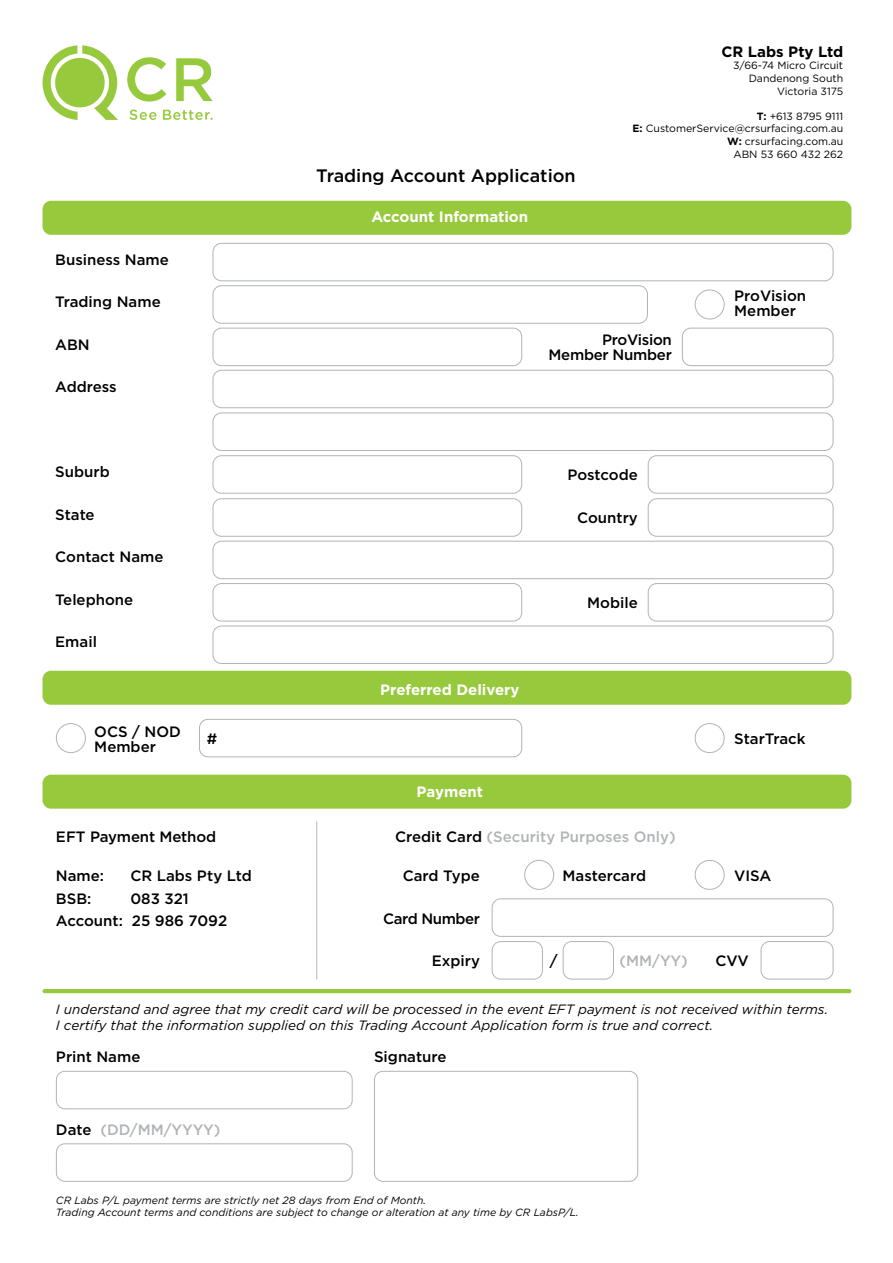
<style>
.page{position:relative;width:893px;height:1263px;background:#fff}
.page>*{position:absolute;margin:0;border:0;box-sizing:border-box;transform-origin:0 0}
.t1{font:500 18px "Gotham";color:#000}
.t2{font:500 15px/15px "Gotham";color:#000}
.t3{font:500 15px "Gotham";color:#b1b4b6}
.t4{font:700 15px "Gotham";color:#fff}
.t5{font:500 15px/15px "Gotham";letter-spacing:-.02em;color:#000;text-align:right}
.t6{font:700 15px "Gotham";color:#000}
.t7{font:500 15px "Gotham";letter-spacing:-.03em;color:#000}
.t8{font:italic 13.5px/16.2px "Gotham";color:#000}
.t9{font:italic 10.5px/12.6px "Gotham";color:#000}
.t10{font:10.5px/12.6px "Gotham";color:#000;text-align:right}
.s1{font-weight:700}
.s2{color:#000}
</style>
<div class="page">
<div style="left:43px;top:201px;width:808px;height:34px;background:#97c93d;border-radius:9px"></div>
<div style="left:43px;top:671px;width:808px;height:34px;background:#97c93d;border-radius:9px"></div>
<div style="left:43px;top:775px;width:808px;height:34px;background:#97c93d;border-radius:9px"></div>
<hr style="left:43px;top:989px;width:808px;height:4px;background:#97c93d;border-radius:2px">
<svg style="left:43px;top:45px;width:75px;height:75px"></svg>
<svg style="left:130px;top:110px;width:27px;height:10px"></svg>
<svg style="left:163px;top:110px;width:50px;height:10px"></svg>
<svg style="left:127px;top:57px;width:39px;height:45px"></svg>
<svg style="left:176px;top:58px;width:37px;height:43px"></svg>
<hr style="left:316px;top:821px;width:1px;height:158px;background:#b1b4b6">
<div style="left:213px;top:243px;width:620px;height:38px;border:1px solid #b1b4b6;border-radius:9px"></div>
<div style="left:213px;top:285px;width:435px;height:39px;border:1px solid #b1b4b6;border-radius:9px"></div>
<div style="left:695px;top:290px;width:29px;height:29px;border:1px solid #b1b4b6;border-radius:50%"></div>
<div style="left:56px;top:723px;width:30px;height:30px;border:1px solid #b1b4b6;border-radius:50%"></div>
<div style="left:524px;top:860px;width:30px;height:30px;border:1px solid #b1b4b6;border-radius:50%"></div>
<div style="left:695px;top:860px;width:29px;height:30px;border:1px solid #b1b4b6;border-radius:50%"></div>
<div style="left:695px;top:723px;width:29px;height:30px;border:1px solid #b1b4b6;border-radius:50%"></div>
<div style="left:213px;top:328px;width:309px;height:38px;border:1px solid #b1b4b6;border-radius:9px"></div>
<div style="left:682px;top:328px;width:151px;height:38px;border:1px solid #b1b4b6;border-radius:9px"></div>
<div style="left:213px;top:626px;width:620px;height:38px;border:1px solid #b1b4b6;border-radius:9px"></div>
<div style="left:199px;top:719px;width:323px;height:38px;border:1px solid #b1b4b6;border-radius:9px"></div>
<div style="left:492px;top:898px;width:341px;height:39px;border:1px solid #b1b4b6;border-radius:9px"></div>
<div style="left:492px;top:941px;width:51px;height:38px;border:1px solid #b1b4b6;border-radius:9px"></div>
<div style="left:761px;top:941px;width:72px;height:38px;border:1px solid #b1b4b6;border-radius:9px"></div>
<div style="left:563px;top:941px;width:51px;height:38px;border:1px solid #b1b4b6;border-radius:9px"></div>
<div style="left:213px;top:455px;width:309px;height:39px;border:1px solid #b1b4b6;border-radius:9px"></div>
<div style="left:648px;top:455px;width:185px;height:39px;border:1px solid #b1b4b6;border-radius:9px"></div>
<div style="left:213px;top:498px;width:309px;height:39px;border:1px solid #b1b4b6;border-radius:9px"></div>
<div style="left:213px;top:583px;width:309px;height:38px;border:1px solid #b1b4b6;border-radius:9px"></div>
<div style="left:56px;top:1071px;width:297px;height:38px;border:1px solid #b1b4b6;border-radius:9px"></div>
<div style="left:374px;top:1071px;width:264px;height:111px;border:1px solid #b1b4b6;border-radius:9px"></div>
<div style="left:56px;top:1143px;width:297px;height:39px;border:1px solid #b1b4b6;border-radius:9px"></div>
<div style="left:213px;top:541px;width:620px;height:38px;border:1px solid #b1b4b6;border-radius:9px"></div>
<div style="left:213px;top:370px;width:620px;height:38px;border:1px solid #b1b4b6;border-radius:9px"></div>
<div style="left:213px;top:413px;width:620px;height:38px;border:1px solid #b1b4b6;border-radius:9px"></div>
<div style="left:648px;top:498px;width:185px;height:39px;border:1px solid #b1b4b6;border-radius:9px"></div>
<div style="left:648px;top:583px;width:185px;height:38px;border:1px solid #b1b4b6;border-radius:9px"></div>
<p class="t1" style="left:316px;top:163px;width:261px">Trading Account Application</p>
<p class="t4" style="left:371px;top:207px;width:158px">Account Information</p>
<p class="t6" style="left:721px;top:42px;width:123px">CR Labs Pty Ltd</p>
<p class="t10" style="left:733px;top:59px;width:112px">3/66-74 Micro Circuit<br>Dandenong South<br>Victoria 3175</p>
<p class="t10" style="left:632px;top:110px;width:212px"><span class="s1">T:</span> +613 8795 9111<br><span class="s1">E:</span> CustomerService@crsurfacing.com.au<br><span class="s1">W:</span> crsurfacing.com.au<br>ABN 53 660 432 262</p>
<p class="t2" style="left:55px;top:252px;width:115px">Business Name</p>
<p class="t2" style="left:55px;top:294px;width:107px">Trading Name</p>
<p class="t2" style="left:55px;top:337px;width:36px">ABN</p>
<p class="t5" style="left:549px;top:332px;width:125px">ProVision<br>Member Number</p>
<p class="t2" style="left:55px;top:379px;width:63px">Address</p>
<p class="t2" style="left:55px;top:464px;width:56px">Suburb</p>
<p class="t2" style="left:567px;top:467px;width:72px">Postcode</p>
<p class="t2" style="left:55px;top:507px;width:41px">State</p>
<p class="t2" style="left:577px;top:510px;width:62px">Country</p>
<p class="t2" style="left:55px;top:549px;width:110px">Contact Name</p>
<p class="t2" style="left:55px;top:592px;width:79px">Telephone</p>
<p class="t2" style="left:587px;top:595px;width:52px">Mobile</p>
<p class="t2" style="left:55px;top:634px;width:43px">Email</p>
<p class="t4" style="left:380px;top:679px;width:141px">Preferred Delivery</p>
<p class="t2" style="left:734px;top:288px;width:74px">ProVision<br>Member</p>
<p class="t2" style="left:94px;top:723px;width:88px">OCS / NOD<br>Member</p>
<p class="t2" style="left:734px;top:731px;width:73px">StarTrack</p>
<p class="t2" style="left:207px;top:731px;width:12px">#</p>
<p class="t2" style="left:56px;top:829px;width:162px">EFT Payment Method</p>
<p class="t4" style="left:417px;top:781px;width:68px">Payment</p>
<p class="t3" style="left:395px;top:827px;width:282px"><span class="s2">Credit Card</span> (Security Purposes Only)</p>
<p class="t2" style="left:563px;top:868px;width:85px">Mastercard</p>
<p class="t2" style="left:734px;top:868px;width:39px">VISA</p>
<p class="t2" style="left:56px;top:868px;width:50px">Name:</p>
<p class="t2" style="left:130px;top:868px;width:123px">CR Labs Pty Ltd</p>
<p class="t2" style="left:403px;top:868px;width:79px">Card Type</p>
<p class="t2" style="left:56px;top:891px;width:37px">BSB:</p>
<p class="t2" style="left:56px;top:887px;width:173px;line-height:22.5px;text-indent:74px">083 321<br>Account: 25 986 7092</p>
<p class="t7" style="left:383px;top:908px;width:98px">Card Number</p>
<p class="t2" style="left:432px;top:953px;width:50px">Expiry</p>
<p class="t2" style="left:550px;top:953px;width:9px">/</p>
<p class="t3" style="left:620px;top:951px;width:70px">(MM/YY)</p>
<p class="t2" style="left:715px;top:953px;width:35px">CVV</p>
<p class="t8" style="left:56px;top:1000px;width:774px">I understand and agree that my credit card will be processed in the event EFT payment is not received within terms.<br>I certify that the information supplied on this Trading Account Application form is true and correct.</p>
<p class="t2" style="left:56px;top:1049px;width:86px">Print Name</p>
<p class="t2" style="left:374px;top:1049px;width:74px">Signature</p>
<p class="t3" style="left:56px;top:1119px;width:166px"><span class="s2">Date</span> (DD/MM/YYYY)</p>
<p class="t9" style="left:56px;top:1193px;width:524px">CR Labs P/L payment terms are strictly net 28 days from End of Month.<br>Trading Account terms and conditions are subject to change or alteration at any time by CR LabsP/L.</p>
</div>
